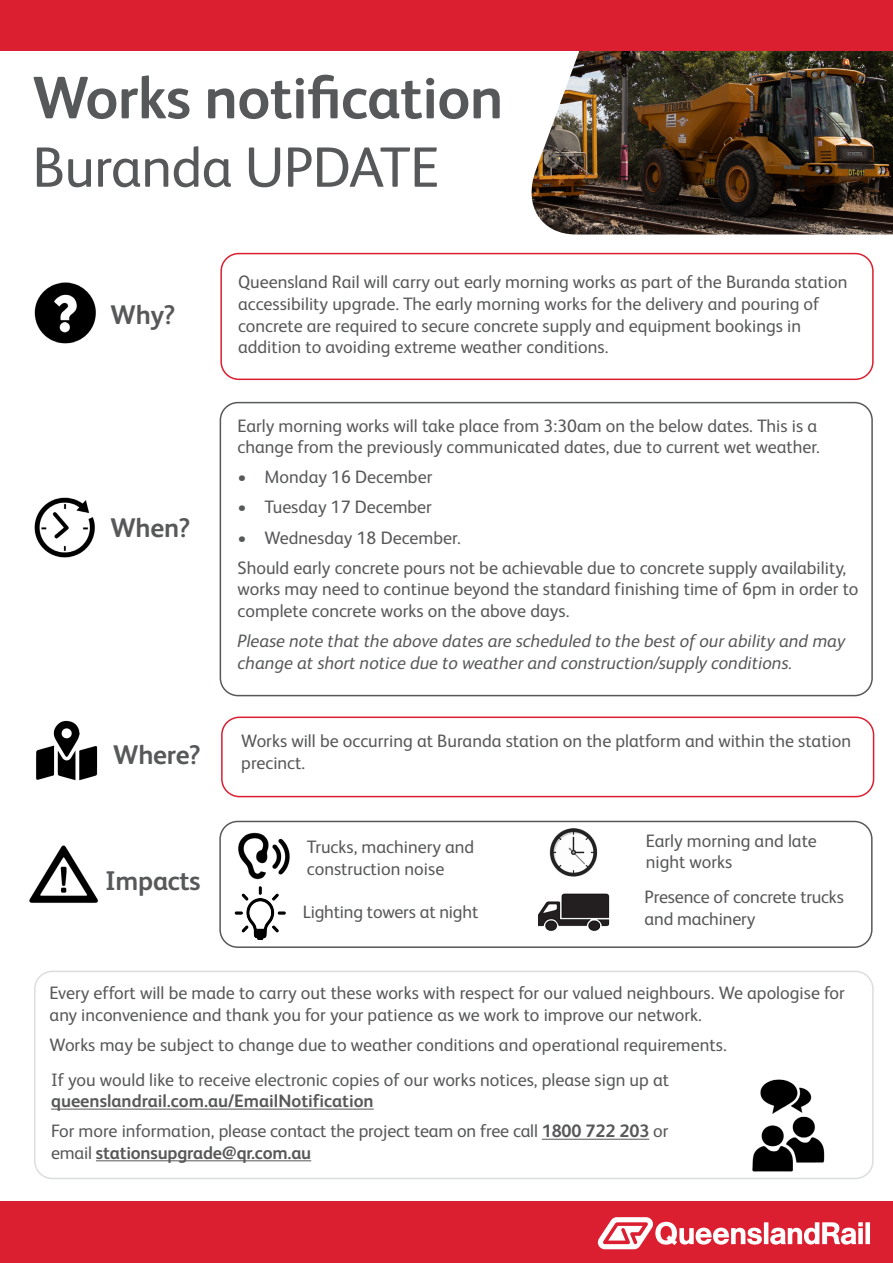
<style>
.page{position:relative;width:893px;height:1263px;background:#fff}
.page>*{position:absolute;margin:0;border:0;box-sizing:border-box;transform-origin:0 0}
.Heading{font:700 60px "FS Albert Pro";letter-spacing:-.01em;color:#57585a}
.Heading-2{font:57px "FS Albert Pro";letter-spacing:-.01em;color:#57585a}
.Sub_Heading_1{font:700 27px "FS Albert Pro";letter-spacing:-.01em;color:#57585a}
.Body_Copy{font:18px/21.6px "FS Albert Pro";color:#57585a}
.Body_Copy-2{font:italic 18px/21.6px "FS Albert Pro";color:#57585a}
.Body{font:18px/21.6px "FS Albert Pro";letter-spacing:-.01em;color:#57585a}
.s1{font-weight:700}
</style>
<div class="page">
<img style="left:531px;top:51px;width:362px;height:183px">
<div style="left:0;top:0;width:893px;height:51px;background:#db1e30"></div>
<div style="left:0;top:1201px;width:893px;height:62px;background:#db1e30"></div>
<svg style="left:598px;top:1217px;width:272px;height:32px"></svg>
<img style="left:34px;top:282px;width:62px;height:62px">
<div style="left:220px;top:253px;width:654px;height:127px;border:2px solid #db1e30;border-radius:18px"></div>
<img style="left:34px;top:497px;width:61px;height:60px">
<div style="left:220px;top:402px;width:653px;height:294px;border:2px solid #57585a;border-radius:18px"></div>
<img style="left:36px;top:720px;width:62px;height:61px">
<div style="left:221px;top:716px;width:653px;height:81px;border:2px solid #db1e30;border-radius:18px"></div>
<img style="left:29px;top:845px;width:69px;height:58px">
<div style="left:219px;top:821px;width:654px;height:127px;border:2px solid #57585a;border-radius:18px"></div>
<img style="left:238px;top:833px;width:52px;height:46px">
<img style="left:549px;top:828px;width:49px;height:49px">
<div style="left:34px;top:971px;width:840px;height:208px;border:2px solid #dcdddf;border-radius:18px"></div>
<hr style="left:51px;top:1109px;width:323px;height:1px;background:#57585a">
<hr style="left:542px;top:1139px;width:107px;height:1px;background:#57585a">
<hr style="left:96px;top:1160px;width:215px;height:1px;background:#57585a">
<img style="left:538px;top:893px;width:72px;height:38px">
<img style="left:234px;top:886px;width:52px;height:54px">
<img style="left:752px;top:1079px;width:73px;height:93px">
<h1 class="Heading" style="left:33px;top:56px;width:472px">Works notification</h1>
<h1 class="Heading-2" style="left:33px;top:127px;width:408px">Buranda UPDATE</h1>
<h2 class="Sub_Heading_1" style="left:111px;top:296px;width:66px">Why?</h2>
<h2 class="Sub_Heading_1" style="left:110px;top:509px;width:81px">When?</h2>
<p class="Body_Copy" style="left:238px;top:270px;width:611px">Queensland Rail will carry out early morning works as part of the Buranda station accessibility upgrade. The early morning works for the delivery and pouring of concrete are required to secure concrete supply and equipment bookings in addition to avoiding extreme weather conditions.</p>
<p class="Body_Copy" style="left:238px;top:413px;width:584px">Early morning works will take place from 3:30am on the below dates. This is a change from the previously communicated dates, due to current wet weather.</p>
<p class="Body_Copy" style="left:238px;top:465px;width:196px">• Monday 16 December</p>
<p class="Body_Copy" style="left:238px;top:495px;width:196px">• Tuesday 17 December</p>
<p class="Body_Copy" style="left:238px;top:525px;width:225px">• Wednesday 18 December.</p>
<p class="Body_Copy" style="left:238px;top:555px;width:623px">Should early concrete pours not be achievable due to concrete supply availability, works may need to continue beyond the standard finishing time of 6pm in order to complete concrete works on the above days.</p>
<p class="Body_Copy-2" style="left:238px;top:629px;width:609px">Please note that the above dates are scheduled to the best of our ability and may change at short notice due to weather and construction/supply conditions.</p>
<h2 class="Sub_Heading_1" style="left:113px;top:736px;width:89px">Where?</h2>
<p class="Body_Copy" style="left:241px;top:729px;width:611px">Works will be occurring at Buranda station on the platform and within the station precinct.</p>
<h2 class="Sub_Heading_1" style="left:105px;top:862px;width:97px">Impacts</h2>
<p class="Body_Copy" style="left:307px;top:835px;width:169px">Trucks, machinery and construction noise</p>
<p class="Body_Copy" style="left:646px;top:828px;width:172px">Early morning and late night works</p>
<p class="Body" style="left:303px;top:900px;width:177px">Lighting towers at night</p>
<p class="Body" style="left:645px;top:885px;width:201px">Presence of concrete trucks and machinery</p>
<p class="Body_Copy" style="left:50px;top:981px;width:797px">Every effort will be made to carry out these works with respect for our valued neighbours. We apologise for any inconvenience and thank you for your patience as we work to improve our network.</p>
<p class="Body_Copy" style="left:50px;top:1033px;width:679px">Works may be subject to change due to weather conditions and operational requirements.</p>
<p class="Body_Copy" style="left:51px;top:1067px;width:620px">If you would like to receive electronic copies of our works notices, please sign up at <span class="s1">queenslandrail.com.au/EmailNotification</span></p>
<p class="Body_Copy" style="left:51px;top:1119px;width:619px">For more information, please contact the project team on free call <span class="s1">1800 722 203</span> or email <span class="s1">stationsupgrade@qr.com.au</span></p>
</div>
